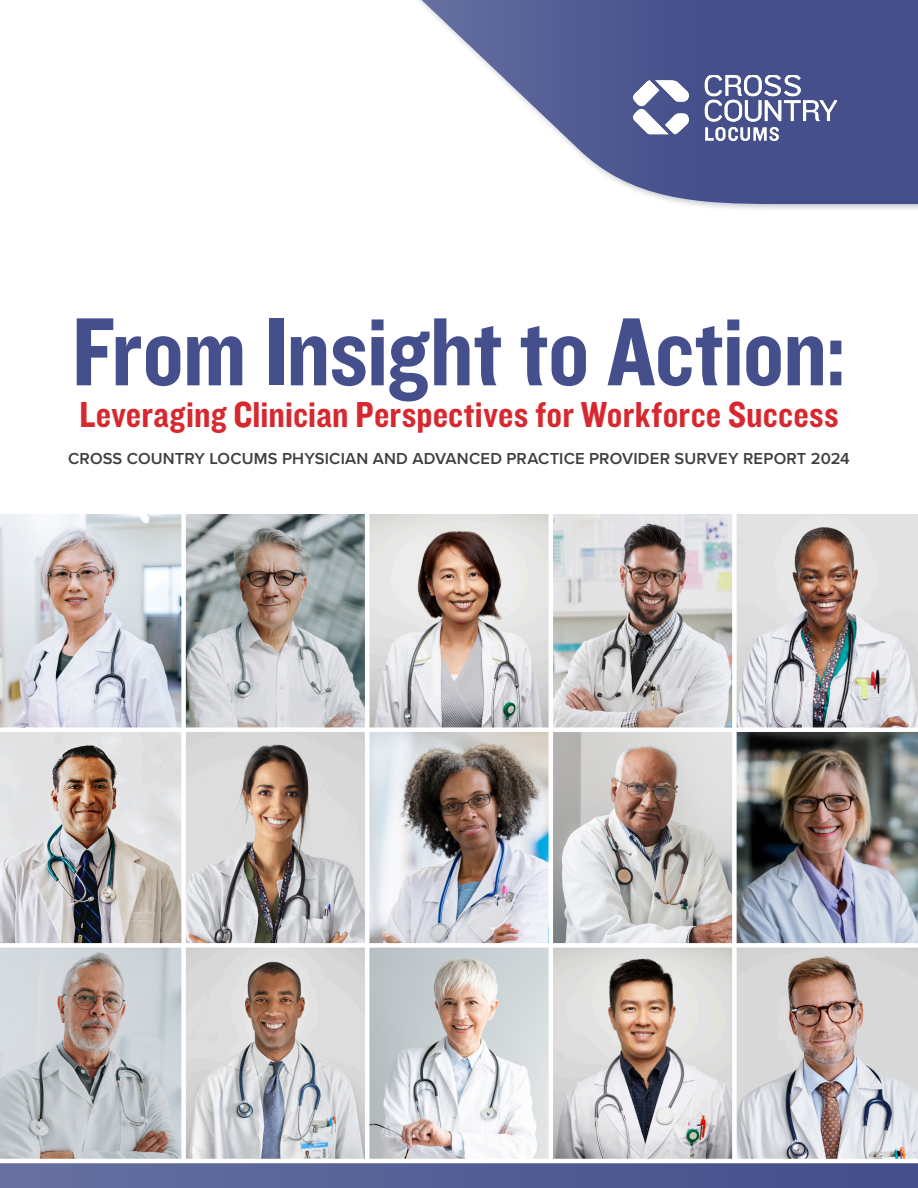
<style>
.page{position:relative;width:918px;height:1188px;background:#fff}
.page>*{position:absolute;margin:0;border:0;box-sizing:border-box;transform-origin:0 0}
.Body_Spacing{font:100.5px "Knockout HTF50 Welterweight";letter-spacing:-.01em;color:#444f8b}
.Body_Spacing-2{font:37.5px "Knockout HTF50 Welterweight";letter-spacing:.005em;color:#d7282f}
.Body_Spacing-3{font:600 16.5px "Proxima Nova";letter-spacing:.01em;color:#3e3e3f}
</style>
<div class="page">
<div style="left:375px;top:0;width:543px;height:212px;background:#656e7e;opacity:.4"></div>
<svg style="left:422px;top:0;width:496px;height:204px"></svg>
<img style="left:633px;top:75px;width:204px;height:66px">
<svg style="left:0;top:1163px;width:918px;height:25px;background:#566096"></svg>
<img style="left:0;top:514px;width:181px;height:213px">
<img style="left:0;top:732px;width:181px;height:211px">
<svg style="left:0;top:948px;width:181px;height:211px;background:#bcbbbc"></svg>
<svg style="left:186px;top:514px;width:179px;height:213px;background:#abacac"></svg>
<svg style="left:186px;top:732px;width:179px;height:211px;background:#bdb6b3"></svg>
<svg style="left:186px;top:948px;width:179px;height:211px;background:#c7c4c4"></svg>
<svg style="left:369px;top:514px;width:180px;height:213px;background:#c9c2bf"></svg>
<img style="left:369px;top:732px;width:180px;height:211px">
<svg style="left:369px;top:948px;width:180px;height:211px"></svg>
<img style="left:553px;top:514px;width:179px;height:213px">
<svg style="left:553px;top:732px;width:179px;height:211px;background:#c2bcb9"></svg>
<svg style="left:553px;top:948px;width:179px;height:211px;background:#c5bfbd"></svg>
<img style="left:737px;top:514px;width:181px;height:213px">
<img style="left:737px;top:732px;width:181px;height:211px">
<img style="left:737px;top:948px;width:181px;height:211px">
<p class="Body_Spacing" style="left:72px;top:300px;width:776px">From Insight to Action:</p>
<p class="Body_Spacing-2" style="left:79px;top:395px;width:761px">Leveraging Clinician Perspectives for Workforce Success</p>
<p class="Body_Spacing-3" style="left:68px;top:447px;width:783px">CROSS COUNTRY LOCUMS PHYSICIAN AND ADVANCED PRACTICE PROVIDER SURVEY REPORT 2024</p>
</div>
